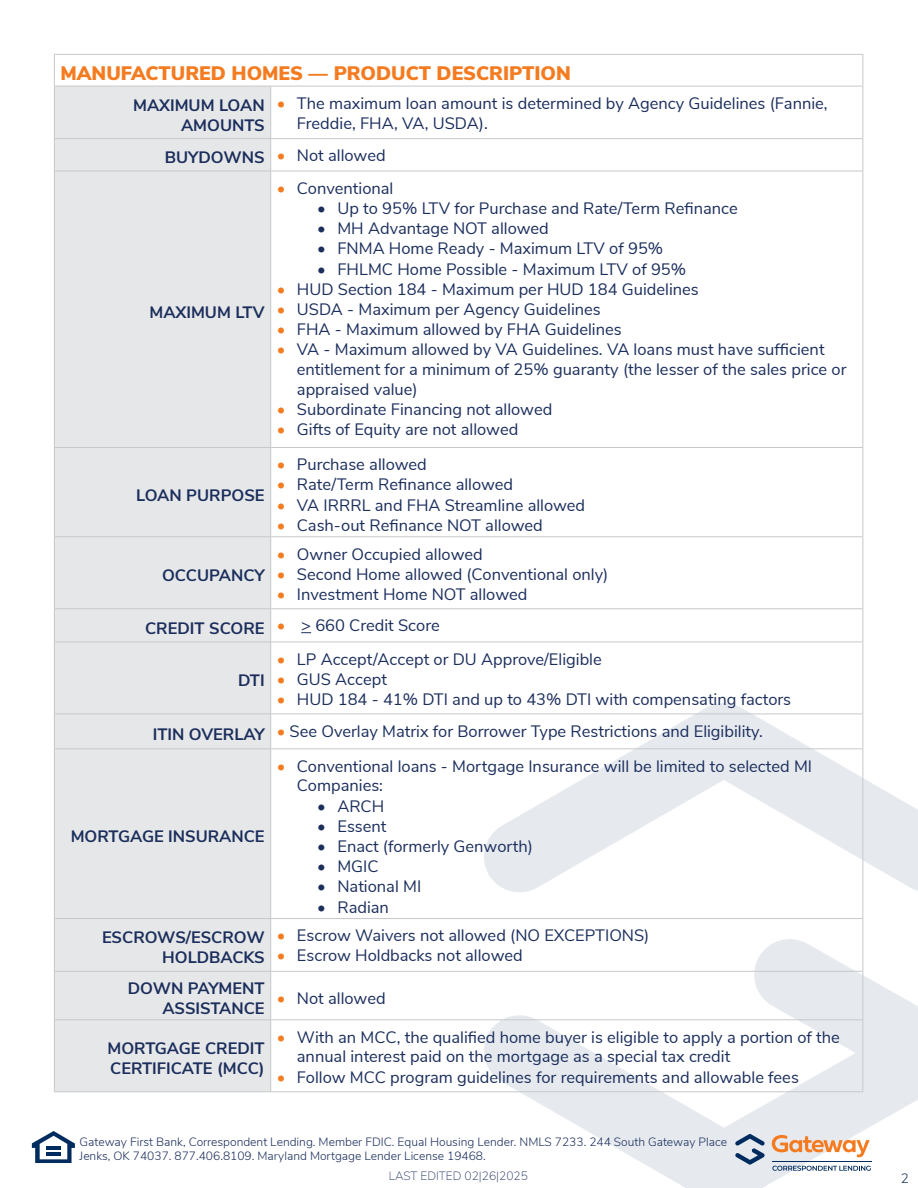
<style>
.page{position:relative;width:918px;height:1188px;background:#fff}
.page>*{position:absolute;margin:0;border:0;box-sizing:border-box;transform-origin:0 0}
.t1{font:900 19.5px "Nunito Sans";color:#f47b20}
.t2{font:16.5px/19.8px "Nunito Sans";color:#1b2e5c}
.t3{font:700 16.5px/19.8px "Nunito Sans";color:#1b2e5c;text-align:right}
.t4{font:300 13.5px "Nunito Sans";color:#1b2e5c}
.t5{font:300 12px/14.4px "Nunito Sans";color:#1b2e5c}
.t6{font:200 12px "Nunito Sans";color:#1b2e5c}
.s1{color:#f47b20}
.s2{font-weight:700}
</style>
<div class="page">
<svg style="left:484px;top:703px;width:434px;height:194px"></svg>
<svg style="left:484px;top:934px;width:434px;height:254px"></svg>
<svg style="left:32px;top:1131px;width:43px;height:32px"></svg>
<hr style="left:46px;top:1146px;width:15px;height:4px;background:#002b5e">
<hr style="left:46px;top:1152px;width:15px;height:3px;background:#002b5e">
<svg style="left:772px;top:1135px;width:98px;height:22px"></svg>
<svg style="left:735px;top:1134px;width:30px;height:31px"></svg>
<svg style="left:772px;top:1166px;width:99px;height:5px"></svg>
<hr style="left:772px;top:1161px;width:99px;height:1px;background:#002b5e">
<div style="left:55px;top:87px;width:215px;height:1004px;background:#e6e7e8"></div>
<hr style="left:54px;top:54px;width:217px;height:1px;background:#c7c8ca">
<hr style="left:54px;top:55px;width:1px;height:31px;background:#c7c8ca">
<hr style="left:271px;top:54px;width:592px;height:1px;background:#c7c8ca">
<hr style="left:862px;top:55px;width:1px;height:31px;background:#c7c8ca">
<hr style="left:54px;top:86px;width:217px;height:1px;background:#c7c8ca">
<hr style="left:54px;top:86px;width:1px;height:52px;background:#c7c8ca">
<hr style="left:271px;top:86px;width:592px;height:1px;background:#c7c8ca">
<hr style="left:270px;top:86px;width:1px;height:52px;background:#c7c8ca">
<hr style="left:862px;top:86px;width:1px;height:52px;background:#c7c8ca">
<hr style="left:54px;top:138px;width:217px;height:1px;background:#c7c8ca">
<hr style="left:54px;top:139px;width:1px;height:32px;background:#c7c8ca">
<hr style="left:271px;top:138px;width:592px;height:1px;background:#c7c8ca">
<hr style="left:270px;top:139px;width:1px;height:32px;background:#c7c8ca">
<hr style="left:862px;top:139px;width:1px;height:32px;background:#c7c8ca">
<hr style="left:54px;top:171px;width:217px;height:1px;background:#c7c8ca">
<hr style="left:54px;top:171px;width:1px;height:276px;background:#c7c8ca">
<hr style="left:271px;top:171px;width:592px;height:1px;background:#c7c8ca">
<hr style="left:270px;top:171px;width:1px;height:276px;background:#c7c8ca">
<hr style="left:862px;top:171px;width:1px;height:276px;background:#c7c8ca">
<hr style="left:54px;top:447px;width:217px;height:1px;background:#c7c8ca">
<hr style="left:54px;top:448px;width:1px;height:88px;background:#c7c8ca">
<hr style="left:271px;top:447px;width:592px;height:1px;background:#c7c8ca">
<hr style="left:270px;top:448px;width:1px;height:88px;background:#c7c8ca">
<hr style="left:862px;top:448px;width:1px;height:88px;background:#c7c8ca">
<hr style="left:54px;top:536px;width:217px;height:1px;background:#c7c8ca">
<hr style="left:54px;top:537px;width:1px;height:71px;background:#c7c8ca">
<hr style="left:271px;top:536px;width:592px;height:1px;background:#c7c8ca">
<hr style="left:270px;top:537px;width:1px;height:71px;background:#c7c8ca">
<hr style="left:862px;top:537px;width:1px;height:71px;background:#c7c8ca">
<hr style="left:54px;top:608px;width:217px;height:1px;background:#c7c8ca">
<hr style="left:54px;top:609px;width:1px;height:33px;background:#c7c8ca">
<hr style="left:271px;top:608px;width:592px;height:1px;background:#c7c8ca">
<hr style="left:270px;top:609px;width:1px;height:33px;background:#c7c8ca">
<hr style="left:862px;top:609px;width:1px;height:33px;background:#c7c8ca">
<hr style="left:54px;top:642px;width:217px;height:1px;background:#c7c8ca">
<hr style="left:54px;top:642px;width:1px;height:72px;background:#c7c8ca">
<hr style="left:271px;top:642px;width:592px;height:1px;background:#c7c8ca">
<hr style="left:270px;top:642px;width:1px;height:72px;background:#c7c8ca">
<hr style="left:862px;top:642px;width:1px;height:72px;background:#c7c8ca">
<hr style="left:54px;top:714px;width:217px;height:1px;background:#c7c8ca">
<hr style="left:54px;top:714px;width:1px;height:34px;background:#c7c8ca">
<hr style="left:271px;top:714px;width:592px;height:1px;background:#c7c8ca">
<hr style="left:270px;top:714px;width:1px;height:34px;background:#c7c8ca">
<hr style="left:862px;top:714px;width:1px;height:34px;background:#c7c8ca">
<hr style="left:54px;top:748px;width:217px;height:1px;background:#c7c8ca">
<hr style="left:54px;top:749px;width:1px;height:169px;background:#c7c8ca">
<hr style="left:271px;top:748px;width:592px;height:1px;background:#c7c8ca">
<hr style="left:270px;top:749px;width:1px;height:169px;background:#c7c8ca">
<hr style="left:862px;top:749px;width:1px;height:169px;background:#c7c8ca">
<hr style="left:54px;top:918px;width:217px;height:1px;background:#c7c8ca">
<hr style="left:54px;top:919px;width:1px;height:52px;background:#c7c8ca">
<hr style="left:271px;top:918px;width:592px;height:1px;background:#c7c8ca">
<hr style="left:270px;top:919px;width:1px;height:52px;background:#c7c8ca">
<hr style="left:862px;top:919px;width:1px;height:52px;background:#c7c8ca">
<hr style="left:54px;top:971px;width:217px;height:1px;background:#c7c8ca">
<hr style="left:54px;top:972px;width:1px;height:47px;background:#c7c8ca">
<hr style="left:271px;top:971px;width:592px;height:1px;background:#c7c8ca">
<hr style="left:270px;top:972px;width:1px;height:47px;background:#c7c8ca">
<hr style="left:862px;top:972px;width:1px;height:47px;background:#c7c8ca">
<hr style="left:54px;top:1019px;width:217px;height:1px;background:#c7c8ca">
<hr style="left:54px;top:1020px;width:1px;height:71px;background:#c7c8ca">
<hr style="left:271px;top:1019px;width:592px;height:1px;background:#c7c8ca">
<hr style="left:270px;top:1020px;width:1px;height:71px;background:#c7c8ca">
<hr style="left:862px;top:1020px;width:1px;height:71px;background:#c7c8ca">
<hr style="left:54px;top:1091px;width:217px;height:1px;background:#c7c8ca">
<hr style="left:271px;top:1091px;width:592px;height:1px;background:#c7c8ca">
<p class="t1" style="left:60px;top:59px;width:512px">MANUFACTURED HOMES — PRODUCT DESCRIPTION</p>
<p class="t3" style="left:133px;top:94px;width:133px">MAXIMUM LOAN<br>AMOUNTS</p>
<p class="t2" style="left:297px;top:92px;width:532px;text-indent:-20px"><span class="s1">•</span> The maximum loan amount is determined by Agency Guidelines (Fannie,<br>Freddie, FHA, VA, USDA).</p>
<p class="t2" style="left:165px;top:145px;width:222px"><span class="s2">BUYDOWNS</span> <span class="s1">•</span> Not allowed</p>
<p class="t3" style="left:150px;top:301px;width:117px">MAXIMUM LTV</p>
<p class="t3" style="left:136px;top:484px;width:130px">LOAN PURPOSE</p>
<p class="t2" style="left:277px;top:177px;width:118px"><span class="s1">•</span> Conventional</p>
<p class="t2" style="left:317px;top:197px;width:422px">• Up to 95% LTV for Purchase and Rate/Term Refinance</p>
<p class="t2" style="left:317px;top:217px;width:233px">• MH Advantage NOT allowed</p>
<p class="t2" style="left:317px;top:238px;width:348px">• FNMA Home Ready - Maximum LTV of 95%</p>
<p class="t2" style="left:317px;top:258px;width:370px">• FHLMC Home Possible - Maximum LTV of 95%</p>
<p class="t2" style="left:277px;top:278px;width:424px"><span class="s1">•</span> HUD Section 184 - Maximum per HUD 184 Guidelines</p>
<p class="t2" style="left:277px;top:298px;width:326px"><span class="s1">•</span> USDA - Maximum per Agency Guidelines</p>
<p class="t2" style="left:277px;top:319px;width:347px"><span class="s1">•</span> FHA - Maximum allowed by FHA Guidelines</p>
<p class="t2" style="left:297px;top:339px;width:551px;text-indent:-20px"><span class="s1">•</span> VA - Maximum allowed by VA Guidelines. VA loans must have sufficient entitlement for a minimum of 25% guaranty (the lesser of the sales price or appraised value)</p>
<p class="t2" style="left:277px;top:399px;width:277px"><span class="s1">•</span> Subordinate Financing not allowed</p>
<p class="t2" style="left:277px;top:419px;width:243px"><span class="s1">•</span> Gifts of Equity are not allowed</p>
<p class="t2" style="left:277px;top:454px;width:152px"><span class="s1">•</span> Purchase allowed</p>
<p class="t2" style="left:277px;top:474px;width:238px"><span class="s1">•</span> Rate/Term Refinance allowed</p>
<p class="t2" style="left:277px;top:494px;width:310px"><span class="s1">•</span> VA IRRRL and FHA Streamline allowed</p>
<p class="t2" style="left:277px;top:514px;width:268px"><span class="s1">•</span> Cash-out Refinance NOT allowed</p>
<p class="t2" style="left:277px;top:543px;width:208px"><span class="s1">•</span> Owner Occupied allowed</p>
<p class="t2" style="left:277px;top:563px;width:333px"><span class="s1">•</span> Second Home allowed (Conventional only)</p>
<p class="t2" style="left:145px;top:577px;width:384px;line-height:31.5px;text-indent:132px"><span class="s1">•</span> Investment Home NOT allowed<br><span class="s2">CREDIT SCORE</span> <span class="s1">•</span> &gt; 660 Credit Score</p>
<p class="t3" style="left:162px;top:565px;width:104px">OCCUPANCY</p>
<p class="t2" style="left:277px;top:648px;width:327px"><span class="s1">•</span> LP Accept/Accept or DU Approve/Eligible</p>
<p class="t2" style="left:277px;top:668px;width:112px"><span class="s1">•</span> GUS Accept</p>
<p class="t2" style="left:153px;top:683px;width:640px;line-height:31.5px;text-indent:124px"><span class="s1">•</span> HUD 184 - 41% DTI and up to 43% DTI with compensating factors<br><span class="s2">ITIN OVERLAY</span> <span class="s1">•</span> See Overlay Matrix for Borrower Type Restrictions and Eligibility.</p>
<p class="t3" style="left:238px;top:670px;width:28px">DTI</p>
<p class="t3" style="left:71px;top:825px;width:195px">MORTGAGE INSURANCE</p>
<p class="t2" style="left:297px;top:755px;width:517px;text-indent:-20px"><span class="s1">•</span> Conventional loans - Mortgage Insurance will be limited to selected MI<br>Companies:</p>
<p class="t2" style="left:317px;top:795px;width:69px">• ARCH</p>
<p class="t2" style="left:317px;top:815px;width:71px">• Essent</p>
<p class="t2" style="left:317px;top:835px;width:217px">• Enact (formerly Genworth)</p>
<p class="t2" style="left:317px;top:856px;width:63px">• MGIC</p>
<p class="t2" style="left:317px;top:876px;width:106px">• National MI</p>
<p class="t2" style="left:317px;top:896px;width:73px">• Radian</p>
<p class="t3" style="left:102px;top:927px;width:164px">ESCROWS/ESCROW<br>HOLDBACKS</p>
<p class="t2" style="left:277px;top:925px;width:374px"><span class="s1">•</span> Escrow Waivers not allowed (NO EXCEPTIONS)</p>
<p class="t2" style="left:277px;top:945px;width:248px"><span class="s1">•</span> Escrow Holdbacks not allowed</p>
<p class="t3" style="left:128px;top:977px;width:138px">DOWN PAYMENT<br>ASSISTANCE</p>
<p class="t2" style="left:277px;top:987px;width:110px"><span class="s1">•</span> Not allowed</p>
<p class="t3" style="left:108px;top:1038px;width:159px;text-align:left">MORTGAGE CREDIT<br>CERTIFICATE (MCC)</p>
<p class="t2" style="left:297px;top:1026px;width:545px;text-indent:-20px"><span class="s1">•</span> With an MCC, the qualified home buyer is eligible to apply a portion of the annual interest paid on the mortgage as a special tax credit</p>
<p class="t2" style="left:277px;top:1066px;width:524px"><span class="s1">•</span> Follow MCC program guidelines for requirements and allowable fees</p>
<p class="t5" style="left:80px;top:1133px;width:649px">Gateway First Bank, Correspondent Lending. Member FDIC. Equal Housing Lender. NMLS 7233. 244 South Gateway Place<br>Jenks, OK 74037. 877.406.8109. Maryland Mortgage Lender License 19468.</p>
<p class="t6" style="left:389px;top:1167px;width:140px">LAST EDITED 02|26|2025</p>
<p class="t4" style="left:901px;top:1169px;width:10px">2</p>
</div>
